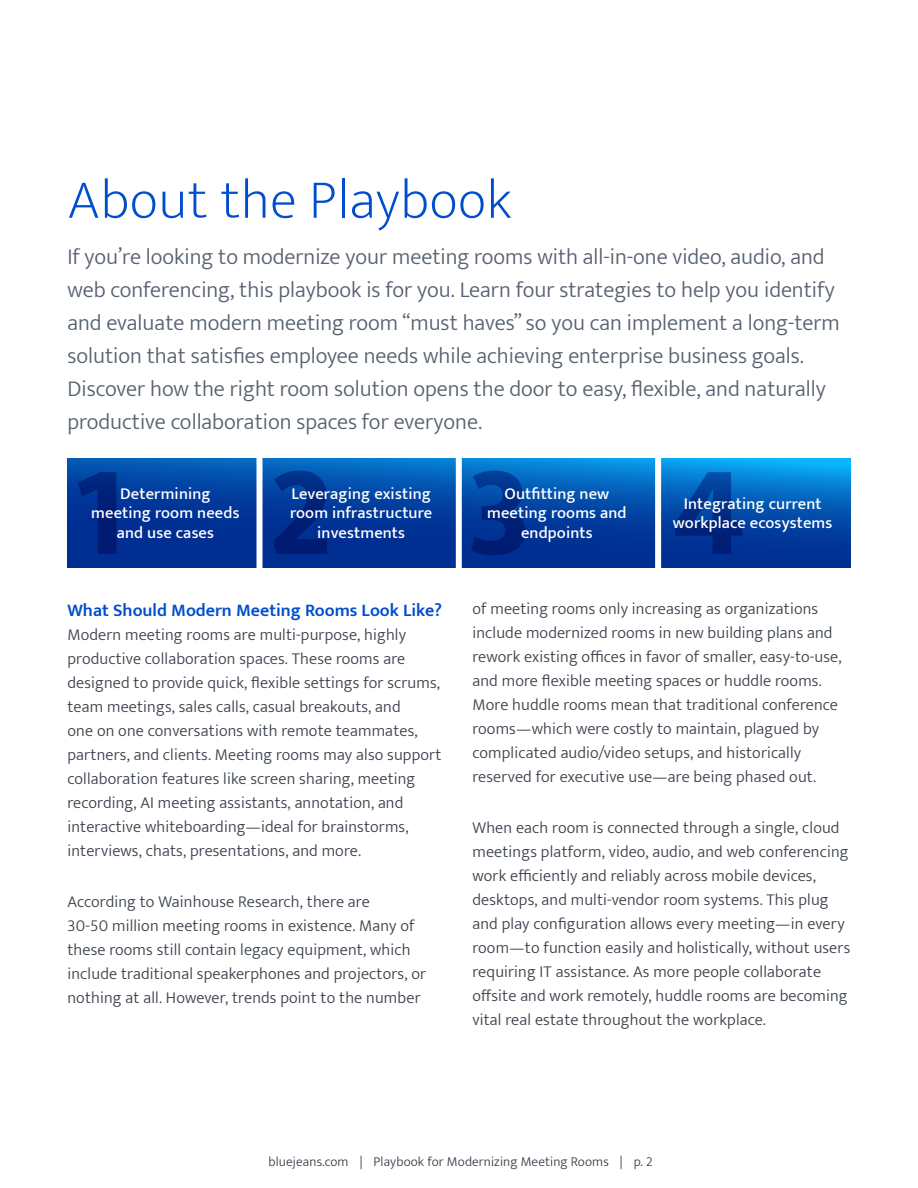
<style>
.page{position:relative;width:918px;height:1188px;background:#fff}
.page>*{position:absolute;margin:0;border:0;box-sizing:border-box;transform-origin:0 0}
.t1{font:200 55.5px "Mukta";letter-spacing:.01em;color:#004dce}
.t2{font:300 22.5px/33px "Mukta";color:#576170}
.t3{font:600 18px "Mukta";color:#004dce}
.t4{font:300 16.5px/24px "Mukta";letter-spacing:.01em;color:#3b424d}
.t5{font:500 16.5px/19.5px "Mukta";letter-spacing:.01em;color:#fff;text-align:center}
.t6{font:300 13.5px "Mukta";letter-spacing:.01em;color:#3b424d}
</style>
<div class="page">
<svg style="left:68px;top:459px;width:782px;height:109px;background:#0249a7"></svg>
<svg style="left:78px;top:472px;width:38px;height:82px;background:#002783"></svg>
<svg style="left:471px;top:471px;width:54px;height:84px;background:#01338f"></svg>
<svg style="left:273px;top:471px;width:54px;height:83px;background:#002d89"></svg>
<svg style="left:675px;top:472px;width:68px;height:82px;background:#013e99"></svg>
<div style="left:456px;top:455px;width:6px;height:116px;background:#fff"></div>
<div style="left:256px;top:455px;width:6px;height:116px;background:#fff"></div>
<div style="left:655px;top:455px;width:6px;height:116px;background:#fff"></div>
<h1 class="t1" style="left:68px;top:155px;width:445px">About the Playbook</h1>
<p class="t2" style="left:68px;top:240px;width:774px">If you’re looking to modernize your meeting rooms with all-in-one video, audio, and web conferencing, this playbook is for you. Learn four strategies to help you identify and evaluate modern meeting room “must haves” so you can implement a long-term solution that satisfies employee needs while achieving enterprise business goals.<br>Discover how the right room solution opens the door to easy, flexible, and naturally productive collaboration spaces for everyone.</p>
<p class="t5" style="left:91px;top:484px;width:150px">Determining meeting room needs and use cases</p>
<p class="t5" style="left:290px;top:484px;width:144px">Leveraging existing room infrastructure investments</p>
<p class="t5" style="left:487px;top:484px;width:141px">Outfitting new meeting rooms and endpoints</p>
<p class="t5" style="left:673px;top:493px;width:161px">Integrating current workplace ecosystems</p>
<p class="t3" style="left:68px;top:599px;width:376px">What Should Modern Meeting Rooms Look Like?</p>
<p class="t4" style="left:68px;top:622px;width:376px">Modern meeting rooms are multi-purpose, highly productive collaboration spaces. These rooms are designed to provide quick, flexible settings for scrums, team meetings, sales calls, casual breakouts, and<br>one on one conversations with remote teammates, partners, and clients. Meeting rooms may also support collaboration features like screen sharing, meeting recording, AI meeting assistants, annotation, and interactive whiteboarding—ideal for brainstorms, interviews, chats, presentations, and more.</p>
<p class="t4" style="left:68px;top:889px;width:360px">According to Wainhouse Research, there are<br>30-50 million meeting rooms in existence. Many of these rooms still contain legacy equipment, which include traditional speakerphones and projectors, or nothing at all. However, trends point to the number</p>
<p class="t4" style="left:472px;top:596px;width:371px">of meeting rooms only increasing as organizations include modernized rooms in new building plans and rework existing offices in favor of smaller, easy-to-use, and more flexible meeting spaces or huddle rooms.<br>More huddle rooms mean that traditional conference rooms—which were costly to maintain, plagued by complicated audio/video setups, and historically reserved for executive use—are being phased out.</p>
<p class="t4" style="left:472px;top:816px;width:379px">When each room is connected through a single, cloud meetings platform, video, audio, and web conferencing work efficiently and reliably across mobile devices, desktops, and multi-vendor room systems. This plug and play configuration allows every meeting—in every room—to function easily and holistically, without users requiring IT assistance. As more people collaborate offsite and work remotely, huddle rooms are becoming vital real estate throughout the workplace.</p>
<p class="t6" style="left:269px;top:1153px;width:386px">bluejeans.com | Playbook for Modernizing Meeting Rooms | p. 2</p>
</div>
